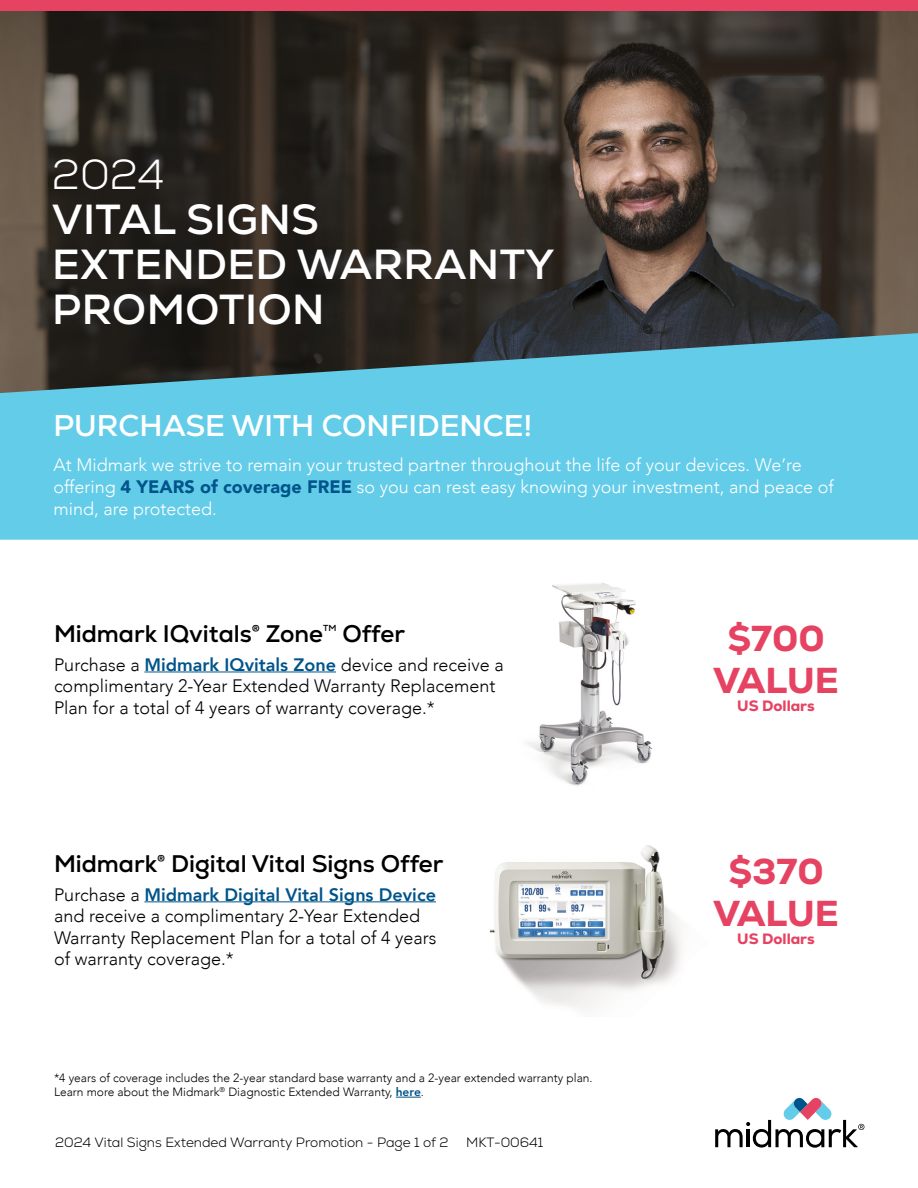
<style>
.page{position:relative;width:918px;height:1188px;background:#fff}
.page>*{position:absolute;margin:0;border:0;box-sizing:border-box;transform-origin:0 0}
.t1{font:700 42px/45px "Nexa";letter-spacing:.01em;color:#fff}
.t2{font:300 42px "Nexa";color:#fff}
.t3{font:800 36px/42px "Nexa";color:#e64261;text-align:center}
.t4{font:700 30px "Nexa";color:#fff}
.t5{font:700 24px "Nexa";color:#000001}
.t6{font:300 18px/21.6px "Avenir";color:#000001}
.t7{font:300 18px/21.6px "Avenir";color:#fff}
.t8{font:800 15px "Nexa";color:#e64261}
.t9{font:300 13.5px "Nexa";color:#000001}
.t10{font:300 12px/14.4px "Avenir";color:#000001}
.t11{font:700 8.7px "Nexa";color:#000001}
.s1{font-weight:900;color:#00548a}
.s2{font-weight:800;color:#00548a}
</style>
<div class="page">
<img style="left:0;top:10px;width:918px;height:323px">
<img style="left:527px;top:583px;width:126px;height:203px">
<img style="left:428px;top:845px;width:254px;height:167px">
<svg style="left:715px;top:1097px;width:149px;height:51px"></svg>
<hr style="left:144px;top:901px;width:292px;height:1px;background:#00548a">
<hr style="left:144px;top:672px;width:192px;height:1px;background:#00548a">
<div style="left:0;top:0;width:918px;height:10px;background:#e64261"></div>
<svg style="left:0;top:333px;width:918px;height:207px;background:#5bb4cc"></svg>
<svg style="left:396px;top:1097px;width:25px;height:1px"></svg>
<h1 class="t2" style="left:52px;top:149px;width:114px">2024</h1>
<h1 class="t1" style="left:52px;top:197px;width:504px">VITAL SIGNS<br>EXTENDED WARRANTY<br>PROMOTION</h1>
<h3 class="t4" style="left:54px;top:407px;width:480px">PURCHASE WITH CONFIDENCE!</h3>
<p class="t7" style="left:54px;top:454px;width:782px">At Midmark we strive to remain your trusted partner throughout the life of your devices. We’re offering <span class="s1">4 YEARS of coverage FREE</span> so you can rest easy knowing your investment, and peace of mind, are protected.</p>
<h3 class="t5" style="left:54px;top:619px;width:271px">Midmark IQvitals® Zone</h3>
<p class="t11" style="left:323px;top:623px;width:15px">TM</p>
<h3 class="t5" style="left:342px;top:619px;width:64px">Offer</h3>
<p class="t6" style="left:54px;top:654px;width:451px">Purchase a <span class="s2">Midmark IQvitals Zone</span> device and receive a complimentary 2-Year Extended Warranty Replacement<br>Plan for a total of 4 years of warranty coverage.*</p>
<h3 class="t5" style="left:54px;top:849px;width:391px">Midmark® Digital Vital Signs Offer</h3>
<p class="t6" style="left:54px;top:884px;width:384px">Purchase a <span class="s2">Midmark Digital Vital Signs Device </span>and receive a complimentary 2-Year Extended Warranty Replacement Plan for a total of 4 years of warranty coverage.*</p>
<p class="t10" style="left:54px;top:1071px;width:540px">*4 years of coverage includes the 2-year standard base warranty and a 2-year extended warranty plan.<br>Learn more about the Midmark<sup>®</sup> Diagnostic Extended Warranty, <span class="s2">here</span>.</p>
<p class="t9" style="left:55px;top:1135px;width:395px">2024 Vital Signs Extended Warranty Promotion - Page 1 of 2</p>
<p class="t9" style="left:466px;top:1135px;width:79px">MKT-00641</p>
<h2 class="t3" style="left:713px;top:617px;width:127px">$700<br>VALUE</h2>
<p class="t8" style="left:737px;top:696px;width:79px">US Dollars</p>
<h2 class="t3" style="left:713px;top:850px;width:127px">$370<br>VALUE</h2>
<p class="t8" style="left:737px;top:929px;width:79px">US Dollars</p>
</div>
